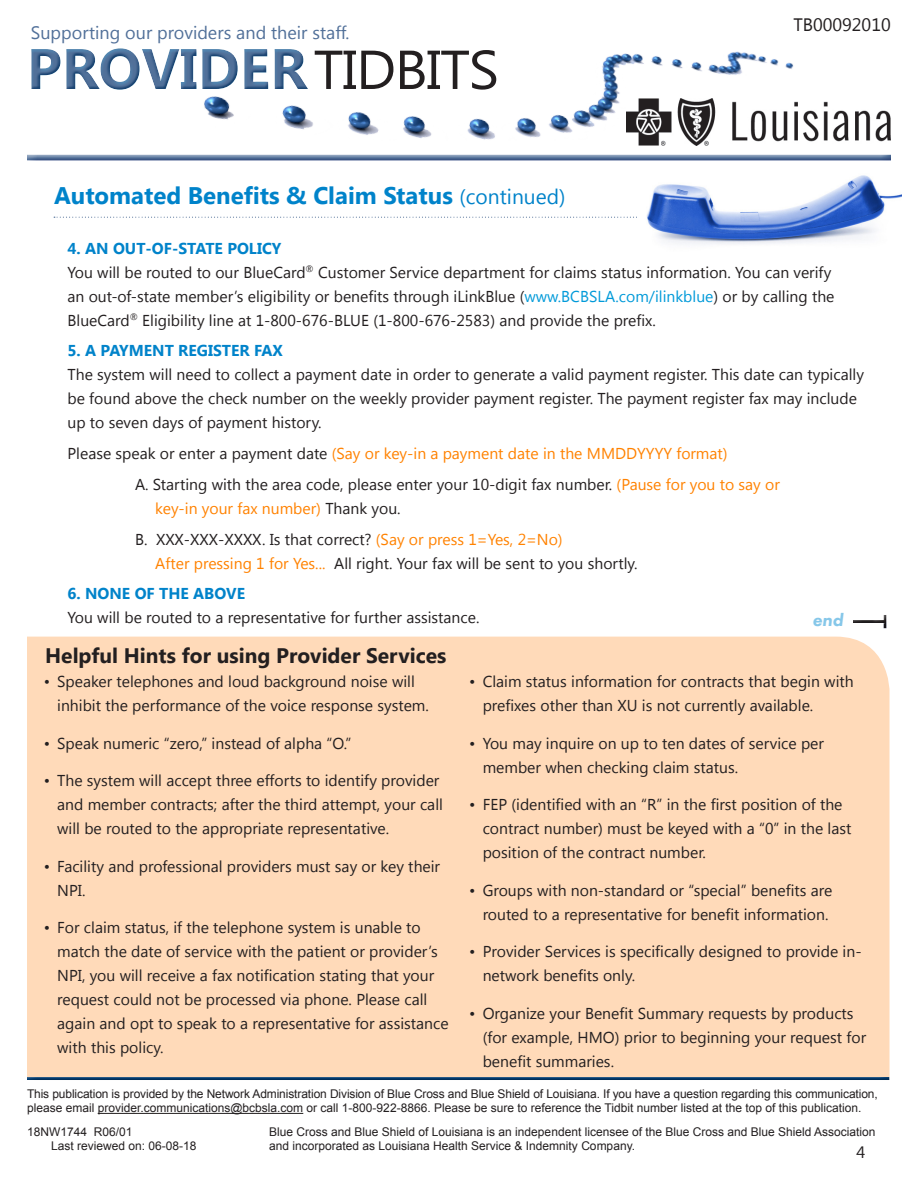
<style>
.page{position:relative;width:918px;height:1188px;background:#fff}
.page>*{position:absolute;margin:0;border:0;box-sizing:border-box;transform-origin:0 0}
.t1{font:700 57px "Segoe UI";color:#517099}
.t2{font:700 24px "Segoe UI";color:#0083ca}
.t3{font:700 21px "Segoe UI";color:#231f20}
.t4{font:18px "Segoe UI";color:#517099}
.t5{font:18px "Segoe UI";color:#231f20}
.t6{font:italic 800 18px "Futura PT";color:#86c7e9}
.t7{font:16.5px "Segoe UI";color:#231f20}
.Article_Text{font:15.75px/24px "Segoe UI";color:#231f20}
.Article_Text-2{font:15.75px "Segoe UI";color:#ff8200}
.Article_Text-3{font:700 15.75px "Segoe UI";color:#0083ca}
.t8{font:12px/14.4px "Arial";color:#231f20}
.s1{font-weight:400;font-size:54.75px;color:#231f20}
.s2{font-weight:400;font-size:21px}
.s3{color:#009ad9}
.s4{color:#231f20}
.s5{color:#ff8200}
</style>
<div class="page">
<div style="left:27px;top:154px;width:865px;height:9px;background:#25408f;opacity:.75"></div>
<hr style="left:52px;top:216px;width:814px;height:4px;background:#231f20;opacity:.75">
<img style="left:204px;top:51px;width:590px;height:89px">
<img style="left:627px;top:99px;width:264px;height:46px">
<svg style="left:31px;top:48px;width:281px;height:45px"></svg>
<div style="left:27px;top:1077px;width:864px;height:6px;background:#231f20;opacity:.75"></div>
<hr style="left:98px;top:1113px;width:205px;height:1px;background:#231f20">
<img style="left:638px;top:175px;width:264px;height:69px">
<div style="left:850px;top:617px;width:37px;height:12px;background:#25408f;opacity:.75"></div>
<div style="left:27px;top:637px;width:863px;height:440px;background:#ffdab9"></div>
<p class="t4" style="left:31px;top:20px;width:320px">Supporting our providers and their staff.</p>
<h1 class="t1" style="left:27px;top:28px;width:474px">PROVIDER<span class="s1">TIDBITS</span></h1>
<p class="t5" style="left:793px;top:12px;width:99px">TB00092010</p>
<p class="t2" style="left:54px;top:178px;width:513px">Automated Benefits &amp; Claim Status <span class="s2">(continued)</span></p>
<p class="Article_Text-3" style="left:68px;top:237px;width:215px">4. AN OUT-OF-STATE POLICY</p>
<p class="Article_Text" style="left:68px;top:259px;width:769px">You will be routed to our BlueCard<sup>®</sup> Customer Service department for claims status information. You can verify an out-of-state member’s eligibility or benefits through iLinkBlue (<span class="s3">www.BCBSLA.com/ilinkblue</span>) or by calling the<br>BlueCard<sup>®</sup> Eligibility line at 1-800-676-BLUE (1-800-676-2583) and provide the prefix.</p>
<p class="Article_Text-3" style="left:68px;top:340px;width:217px">5. A PAYMENT REGISTER FAX</p>
<p class="Article_Text" style="left:68px;top:362px;width:798px">The system will need to collect a payment date in order to generate a valid payment register. This date can typically be found above the check number on the weekly provider payment register. The payment register fax may include up to seven days of payment history.</p>
<p class="Article_Text-2" style="left:68px;top:443px;width:662px"><span class="s4">Please speak or enter a payment date</span> (Say or key-in a payment date in the MMDDYYYY format)</p>
<p class="Article_Text" style="left:135px;top:472px;width:646px">A. Starting with the area code, please enter your 10-digit fax number. <span class="s5">(Pause for you to say or</span></p>
<p class="Article_Text-2" style="left:155px;top:497px;width:247px">key-in your fax number) <span class="s4">Thank you.</span></p>
<p class="Article_Text" style="left:135px;top:526px;width:429px">B. XXX-XXX-XXXX. Is that correct? <span class="s5">(Say or press 1=Yes, 2=No)</span></p>
<p class="Article_Text" style="left:155px;top:550px;width:484px"><span class="s5">After pressing 1 for Yes...</span> All right. Your fax will be sent to you shortly.</p>
<p class="Article_Text-3" style="left:68px;top:583px;width:179px">6. NONE OF THE ABOVE</p>
<p class="Article_Text" style="left:68px;top:605px;width:413px">You will be routed to a representative for further assistance.</p>
<p class="t6" style="left:812px;top:608px;width:32px">end</p>
<p class="t3" style="left:45px;top:640px;width:403px">Helpful Hints for using Provider Services</p>
<p class="Article_Text" style="left:57px;top:669px;width:373px;text-indent:-14px">• Speaker telephones and loud background noise will inhibit the performance of the voice response system.</p>
<p class="Article_Text" style="left:44px;top:731px;width:309px">• Speak numeric “zero,” instead of alpha “O.”</p>
<p class="Article_Text" style="left:57px;top:768px;width:387px;text-indent:-14px">• The system will accept three efforts to identify provider and member contracts; after the third attempt, your call will be routed to the appropriate representative.</p>
<p class="Article_Text" style="left:57px;top:854px;width:384px;text-indent:-14px">• Facility and professional providers must say or key their<br>NPI.</p>
<p class="Article_Text" style="left:57px;top:915px;width:393px;text-indent:-14px">• For claim status, if the telephone system is unable to match the date of service with the patient or provider’s NPI, you will receive a fax notification stating that your request could not be processed via phone. Please call again and opt to speak to a representative for assistance with this policy.</p>
<p class="Article_Text" style="left:483px;top:669px;width:373px;text-indent:-14px">• Claim status information for contracts that begin with prefixes other than XU is not currently available.</p>
<p class="Article_Text" style="left:483px;top:731px;width:343px;text-indent:-14px">• You may inquire on up to ten dates of service per member when checking claim status.</p>
<p class="Article_Text" style="left:483px;top:792px;width:370px;text-indent:-14px">• FEP (identified with an “R” in the first position of the contract number) must be keyed with a “0” in the last position of the contract number.</p>
<p class="Article_Text" style="left:469px;top:878px;width:365px;text-align:right">• Groups with non-standard or “special” benefits are routed to a representative for benefit information.</p>
<p class="Article_Text" style="left:483px;top:939px;width:380px;text-indent:-14px">• Provider Services is specifically designed to provide in&shy;network benefits only.</p>
<p class="Article_Text" style="left:483px;top:1001px;width:385px;text-indent:-14px">• Organize your Benefit Summary requests by products (for example, HMO) prior to beginning your request for benefit summaries.</p>
<p class="t8" style="left:27px;top:1086px;width:852px">This publication is provided by the Network Administration Division of Blue Cross and Blue Shield of Louisiana. If you have a question regarding this communication, please email provider.communications@bcbsla.com or call 1-800-922-8866. Please be sure to reference the Tidbit number listed at the top of this publication.</p>
<p class="t8" style="left:51px;top:1125px;width:147px;text-indent:-24px">18NW1744 R06/01<br>Last reviewed on: 06-08-18</p>
<p class="t8" style="left:269px;top:1125px;width:608px">Blue Cross and Blue Shield of Louisiana is an independent licensee of the Blue Cross and Blue Shield Association and incorporated as Louisiana Health Service &amp; Indemnity Company.</p>
<p class="t7" style="left:856px;top:1141px;width:10px">4</p>
</div>
